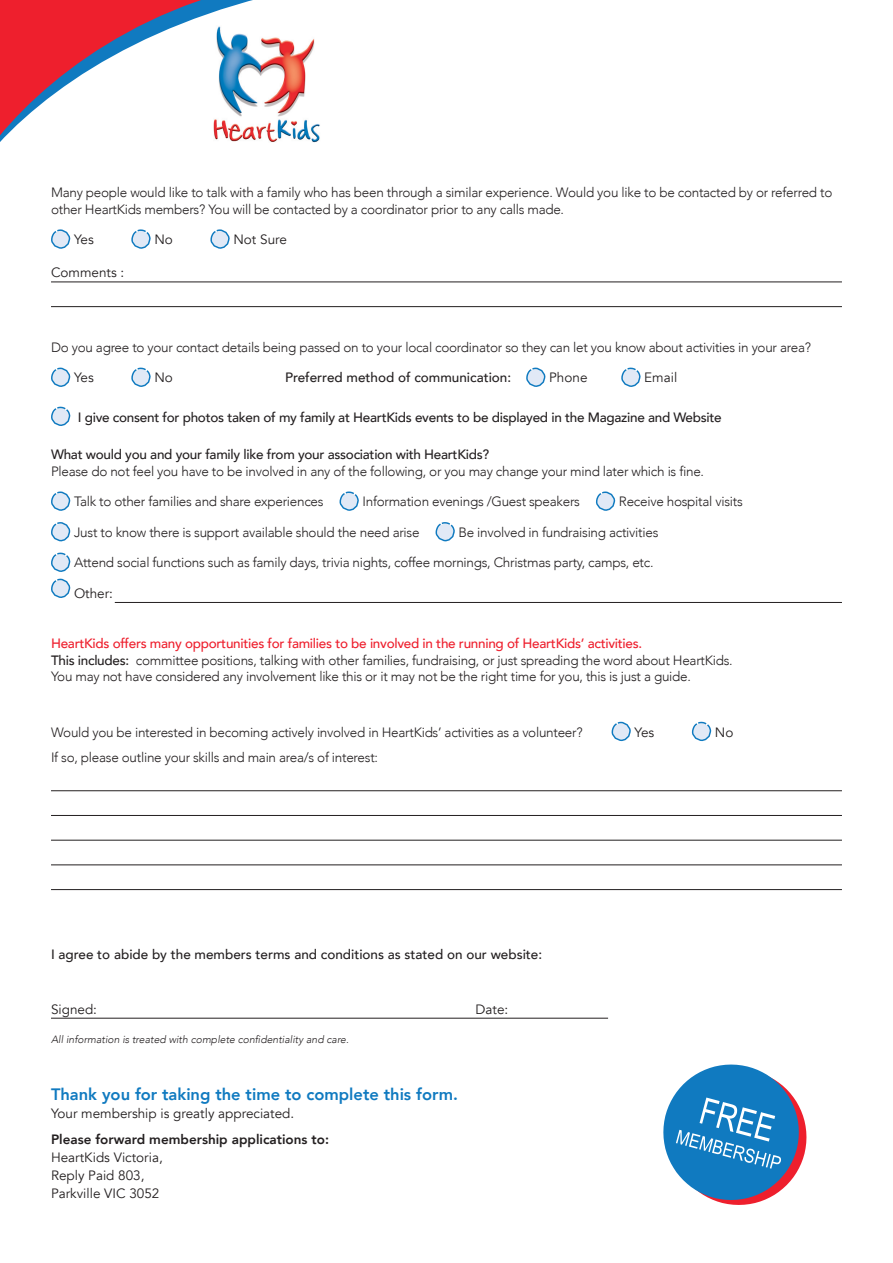
<style>
.page{position:relative;width:893px;height:1263px;background:#fff}
.page>*{position:absolute;margin:0;border:0;box-sizing:border-box;transform-origin:0 0}
.t1{font:800 16.5px "Avenir";color:#107ac0}
.t2{font:300 13.5px/16.5px "Avenir";letter-spacing:-.02em;color:#231f20}
.t3{font:500 13.5px "Avenir";letter-spacing:-.02em;color:#231f20}
.t4{font:13.5px/18px "Avenir";color:#231f20}
.t5{font:500 13.5px "Avenir";color:#231f20}
.t6{font:800 13.5px "Avenir";color:#231f20}
.t7{font:italic 300 10.5px "Avenir";color:#231f20}
.s1{font-weight:500;color:#ee1f2d}
.s2{font-weight:500}
</style>
<div class="page">
<img style="left:253px;top:37px;width:67px;height:105px">
<svg style="left:0;top:0;width:253px;height:142px"></svg>
<hr style="left:51px;top:282px;width:791px;height:1px;background:#231f20">
<hr style="left:51px;top:306px;width:791px;height:1px;background:#231f20">
<hr style="left:115px;top:602px;width:727px;height:1px;background:#231f20">
<hr style="left:51px;top:790px;width:791px;height:1px;background:#231f20">
<hr style="left:51px;top:815px;width:791px;height:1px;background:#231f20">
<hr style="left:51px;top:840px;width:791px;height:1px;background:#231f20">
<hr style="left:51px;top:865px;width:791px;height:1px;background:#231f20">
<hr style="left:51px;top:889px;width:791px;height:1px;background:#231f20">
<hr style="left:51px;top:1018px;width:557px;height:1px;background:#231f20">
<svg style="left:51px;top:229px;width:20px;height:20px"></svg>
<svg style="left:131px;top:229px;width:20px;height:20px"></svg>
<svg style="left:210px;top:229px;width:20px;height:20px"></svg>
<svg style="left:51px;top:367px;width:20px;height:20px"></svg>
<svg style="left:131px;top:367px;width:20px;height:20px"></svg>
<svg style="left:526px;top:367px;width:20px;height:20px"></svg>
<svg style="left:621px;top:367px;width:20px;height:20px"></svg>
<svg style="left:51px;top:406px;width:20px;height:20px"></svg>
<svg style="left:51px;top:491px;width:20px;height:20px"></svg>
<svg style="left:339px;top:491px;width:20px;height:20px"></svg>
<svg style="left:596px;top:491px;width:20px;height:20px"></svg>
<svg style="left:51px;top:522px;width:20px;height:20px"></svg>
<svg style="left:435px;top:522px;width:20px;height:20px"></svg>
<svg style="left:51px;top:552px;width:20px;height:46px"></svg>
<svg style="left:611px;top:721px;width:20px;height:21px"></svg>
<svg style="left:691px;top:721px;width:21px;height:21px"></svg>
<svg style="left:663px;top:1064px;width:143px;height:141px"></svg>
<p class="t2" style="left:51px;top:184px;width:783px">Many people would like to talk with a family who has been through a similar experience. Would you like to be contacted by or referred to other HeartKids members? You will be contacted by a coordinator prior to any calls made.</p>
<p class="t4" style="left:74px;top:231px;width:21px">Yes</p>
<p class="t4" style="left:154px;top:231px;width:20px">No</p>
<p class="t4" style="left:233px;top:231px;width:55px">Not Sure</p>
<p class="t4" style="left:51px;top:264px;width:75px">Comments :</p>
<p class="t2" style="left:51px;top:339px;width:761px">Do you agree to your contact details being passed on to your local coordinator so they can let you know about activities in your area?</p>
<p class="t4" style="left:74px;top:369px;width:21px">Yes</p>
<p class="t4" style="left:154px;top:369px;width:20px">No</p>
<p class="t5" style="left:285px;top:366px;width:228px">Preferred method of communication:</p>
<p class="t4" style="left:549px;top:369px;width:40px">Phone</p>
<p class="t4" style="left:644px;top:369px;width:34px">Email</p>
<p class="t3" style="left:78px;top:405px;width:645px">I give consent for photos taken of my family at HeartKids events to be displayed in the Magazine and Website</p>
<p class="t3" style="left:51px;top:443px;width:440px">What would you and your family like from your association with HeartKids?</p>
<p class="t2" style="left:51px;top:463px;width:654px">Please do not feel you have to be involved in any of the following, or you may change your mind later which is fine.</p>
<p class="t2" style="left:74px;top:493px;width:251px">Talk to other families and share experiences</p>
<p class="t2" style="left:363px;top:493px;width:219px">Information evenings /Guest speakers</p>
<p class="t2" style="left:619px;top:493px;width:125px">Receive hospital visits</p>
<p class="t2" style="left:74px;top:524px;width:347px">Just to know there is support available should the need arise</p>
<p class="t2" style="left:459px;top:524px;width:201px">Be involved in fundraising activities</p>
<p class="t2" style="left:74px;top:555px;width:581px">Attend social functions such as family days, trivia nights, coffee mornings, Christmas party, camps, etc.</p>
<p class="t4" style="left:74px;top:585px;width:40px">Other:</p>
<p class="t2" style="left:51px;top:635px;width:683px"><span class="s1">HeartKids offers many opportunities for families to be involved in the running of HeartKids’ activities.<br></span><span class="s2">This includes:</span> committee positions, talking with other families, fundraising, or just spreading the word about HeartKids.<br>You may not have considered any involvement like this or it may not be the right time for you, this is just a guide.</p>
<p class="t2" style="left:51px;top:724px;width:533px">Would you be interested in becoming actively involved in HeartKids’ activities as a volunteer?</p>
<p class="t4" style="left:635px;top:723px;width:21px">Yes</p>
<p class="t4" style="left:715px;top:723px;width:20px">No</p>
<p class="t2" style="left:51px;top:749px;width:329px">If so, please outline your skills and main area/s of interest:</p>
<p class="t5" style="left:51px;top:943px;width:493px">I agree to abide by the members terms and conditions as stated on our website:</p>
<p class="t4" style="left:51px;top:1000px;width:48px">Signed:</p>
<p class="t4" style="left:476px;top:1000px;width:34px">Date:</p>
<p class="t7" style="left:51px;top:1033px;width:299px">All information is treated with complete confidentiality and care.</p>
<p class="t1" style="left:51px;top:1079px;width:408px">Thank you for taking the time to complete this form.</p>
<p class="t4" style="left:51px;top:1104px;width:245px">Your membership is greatly appreciated.</p>
<p class="t6" style="left:51px;top:1127px;width:280px">Please forward membership applications to:</p>
<p class="t4" style="left:51px;top:1149px;width:113px">HeartKids Victoria,<br>Reply Paid 803,<br>Parkville VIC 3052</p>
</div>
